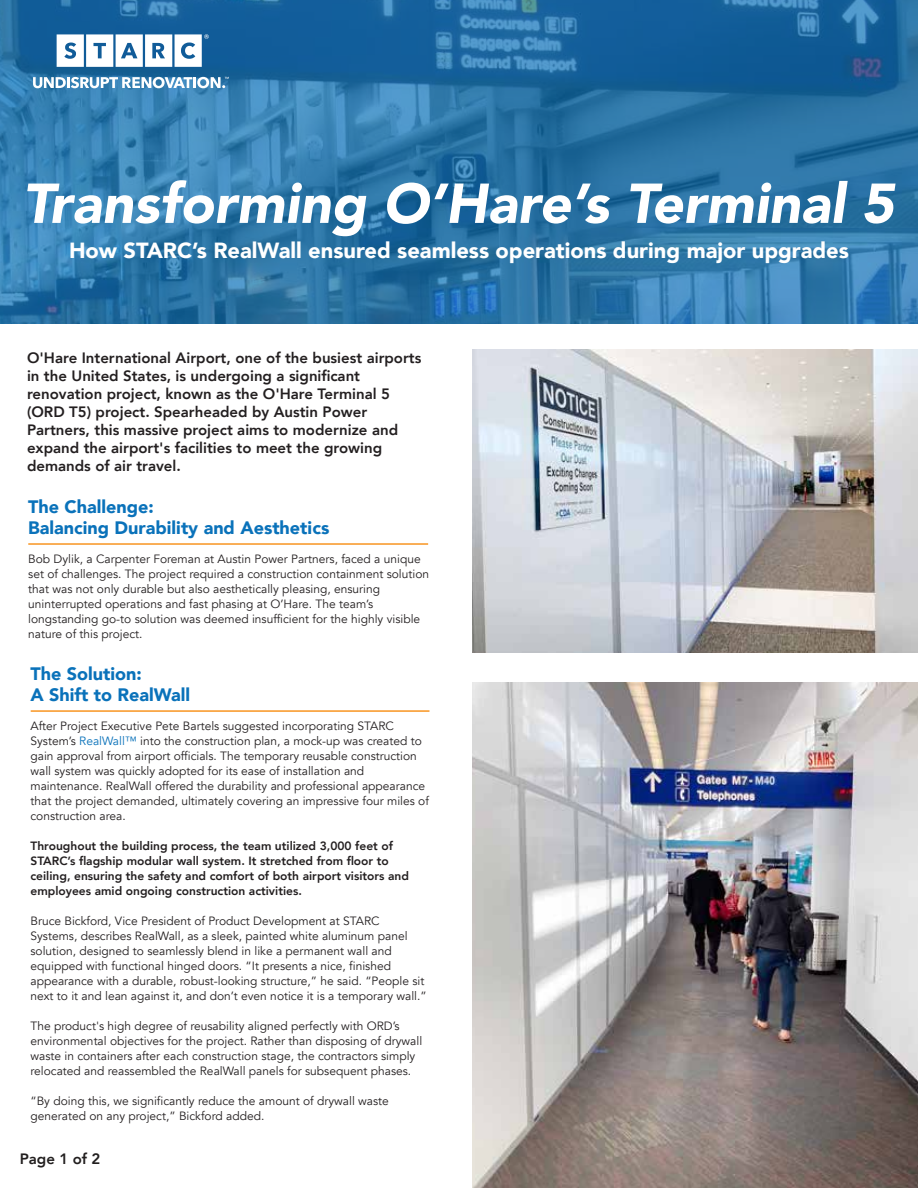
<style>
.page{position:relative;width:918px;height:1188px;background:#fff}
.page>*{position:absolute;margin:0;border:0;box-sizing:border-box;transform-origin:0 0}
.t1{font:italic 900 55.65px "Avenir";color:#fff}
.t2{font:900 21.9px "Avenir";color:#fff}
.t3{font:900 18px/21px "Avenir";color:#0a72ba}
.t4{font:800 15px/18px "Avenir";color:#231f20}
.t5{font:800 15px "Avenir";color:#221f1f}
.t6{font:12px/15px "Avenir";color:#231f20}
.t7{font:800 12px/15px "Avenir";color:#231f20}
.s1{color:#0a72ba}
</style>
<div class="page">
<svg style="left:0;top:0;width:918px;height:324px;background:#2972a6"></svg>
<hr style="left:31px;top:710px;width:398px;height:2px;background:#f89521">
<hr style="left:28px;top:543px;width:400px;height:2px;background:#f89521">
<img style="left:473px;top:682px;width:445px;height:506px">
<svg style="left:57px;top:34px;width:152px;height:33px"></svg>
<svg style="left:33px;top:77px;width:196px;height:11px"></svg>
<img style="left:472px;top:350px;width:446px;height:303px">
<h1 class="t1" style="left:22px;top:180px;width:873px">Transforming O’Hare’s Terminal 5</h1>
<h2 class="t2" style="left:69px;top:241px;width:781px">How STARC’s RealWall ensured seamless operations during major upgrades</h2>
<p class="t4" style="left:27px;top:350px;width:396px">O'Hare International Airport, one of the busiest airports in the United States, is undergoing a significant renovation project, known as the O'Hare Terminal 5 (ORD T5) project. Spearheaded by Austin Power Partners, this massive project aims to modernize and expand the airport's facilities to meet the growing demands of air travel.</p>
<h3 class="t3" style="left:28px;top:497px;width:303px">The Challenge:<br>Balancing Durability and Aesthetics</h3>
<p class="t6" style="left:28px;top:553px;width:402px">Bob Dylik, a Carpenter Foreman at Austin Power Partners, faced a unique set of challenges. The project required a construction containment solution that was not only durable but also aesthetically pleasing, ensuring uninterrupted operations and fast phasing at O’Hare. The team’s longstanding go-to solution was deemed insufficient for the highly visible nature of this project.</p>
<h3 class="t3" style="left:31px;top:664px;width:161px">The Solution:<br>A Shift to RealWall</h3>
<p class="t6" style="left:31px;top:720px;width:400px">After Project Executive Pete Bartels suggested incorporating STARC System’s <span class="s1">RealWall™</span> into the construction plan, a mock-up was created to gain approval from airport officials. The temporary reusable construction wall system was quickly adopted for its ease of installation and maintenance. RealWall offered the durability and professional appearance that the project demanded, ultimately covering an impressive four miles of construction area.</p>
<p class="t7" style="left:31px;top:838px;width:380px">Throughout the building process, the team utilized 3,000 feet of STARC’s flagship modular wall system. It stretched from floor to ceiling, ensuring the safety and comfort of both airport visitors and employees amid ongoing construction activities.</p>
<p class="t6" style="left:31px;top:915px;width:398px">Bruce Bickford, Vice President of Product Development at STARC Systems, describes RealWall, as a sleek, painted white aluminum panel solution, designed to seamlessly blend in like a permanent wall and equipped with functional hinged doors. “It presents a nice, finished appearance with a durable, robust-looking structure,” he said. “People sit next to it and lean against it, and don’t even notice it is a temporary wall.”</p>
<p class="t6" style="left:31px;top:1020px;width:393px">The product's high degree of reusability aligned perfectly with ORD’s environmental objectives for the project. Rather than disposing of drywall waste in containers after each construction stage, the contractors simply relocated and reassembled the RealWall panels for subsequent phases.</p>
<p class="t6" style="left:31px;top:1095px;width:360px">“By doing this, we significantly reduce the amount of drywall waste generated on any project,” Bickford added.</p>
<p class="t5" style="left:20px;top:1147px;width:82px">Page 1 of 2</p>
</div>
